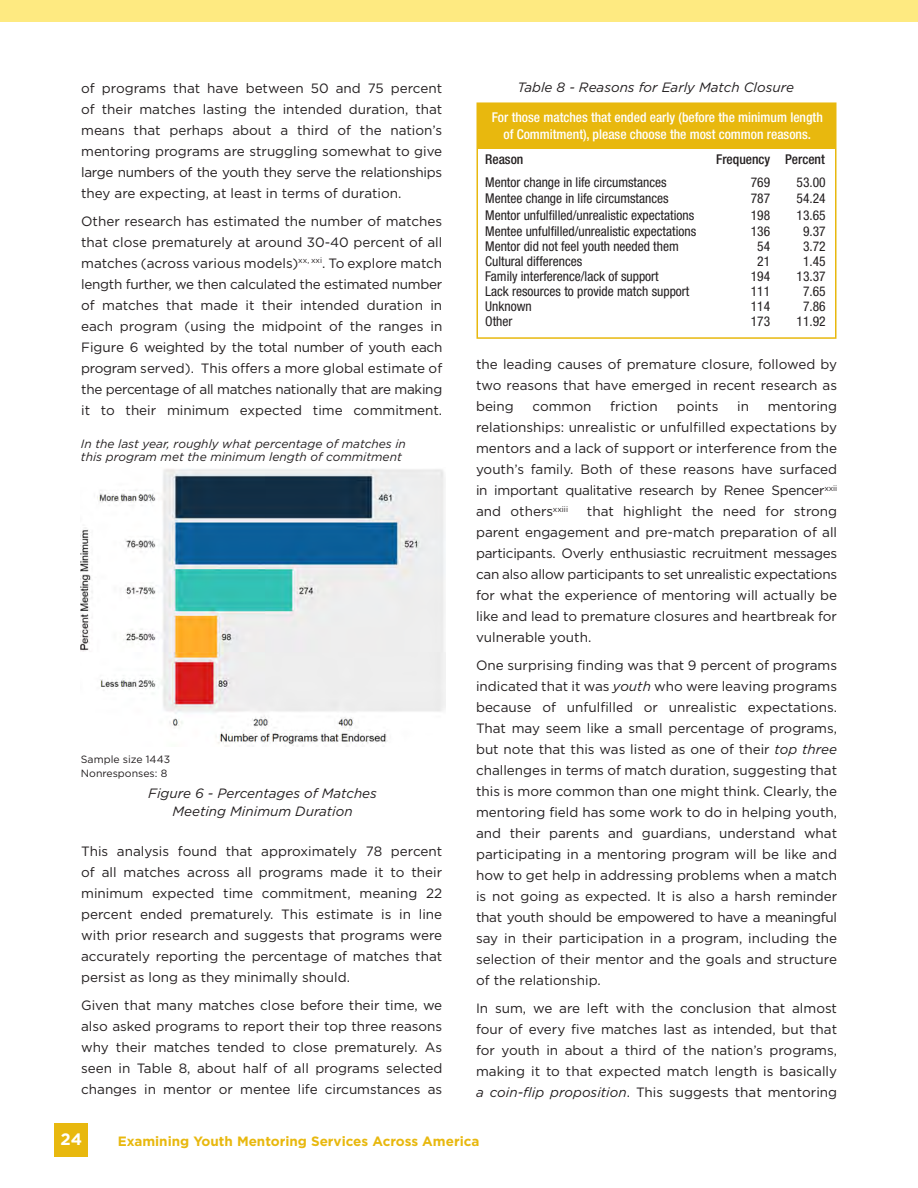
<style>
.page{position:relative;width:918px;height:1188px;background:#fff}
.page>*{position:absolute;margin:0;border:0;box-sizing:border-box;transform-origin:0 0}
.t1{font:700 16.5px "Gotham";color:#fff}
.Body_Copy{font:13.5px/21px "Gotham";color:#231f20;text-align:justify}
.Body_Copy-2{font:condensed 13.5px "Helvetica Neue";color:#231f20}
.Body_Copy-3{font:500 condensed 13.5px/16.5px "Helvetica Neue";color:#fff;text-align:center}
.Body_Copy-4{font:italic 13.5px/18px "Gotham";color:#231f20;text-align:center}
.t2{font:700 13.5px "Gotham";color:#e8b80e}
.Body_Copy-5{font:500 condensed 13.5px "Helvetica Neue";color:#231f20}
.Body_Copy-6{font:italic 12px/13.5px "Gotham";color:#231f20}
.Body_Copy-7{font:10.5px "Gotham";color:#231f20}
.s1{font-style:italic}
</style>
<div class="page">
<div style="left:54px;top:1124px;width:34px;height:33px;background:#e8b80e"></div>
<div style="left:0;top:0;width:918px;height:22px;background:#feea81"></div>
<div style="left:477px;top:103px;width:359px;height:46px;background:#e8b80e"></div>
<div style="left:477px;top:102px;width:360px;height:237px;border:2px solid #e8b80e"></div>
<img style="left:81px;top:469px;width:364px;height:277px">
<p class="Body_Copy" style="left:81px;top:78px;width:363px">of programs that have between 50 and 75 percent of their matches lasting the intended duration, that means that perhaps about a third of the nation’s mentoring programs are struggling somewhat to give large numbers of the youth they serve the relationships they are expecting, at least in terms of duration.</p>
<p class="Body_Copy" style="left:81px;top:210px;width:363px">Other research has estimated the number of matches that close prematurely at around 30-40 percent of all matches (across various models)<sup>xx,</sup> <sup>xxi</sup>. To explore match length further, we then calculated the estimated number of matches that made it their intended duration in each program (using the midpoint of the ranges in Figure 6 weighted by the total number of youth each program served). This offers a more global estimate of the percentage of all matches nationally that are making it to their minimum expected time commitment.</p>
<p class="Body_Copy-6" style="left:81px;top:436px;width:327px">In the last year, roughly what percentage of matches in this program met the minimum length of commitment</p>
<p class="Body_Copy-7" style="left:81px;top:753px;width:91px">Sample size 1443</p>
<p class="Body_Copy-7" style="left:81px;top:766px;width:88px">Nonresponses: 8</p>
<p class="Body_Copy-4" style="left:148px;top:784px;width:230px">Figure 6 - Percentages of Matches<br>Meeting Minimum Duration</p>
<p class="Body_Copy" style="left:81px;top:840px;width:363px">This analysis found that approximately 78 percent of all matches across all programs made it to their minimum expected time commitment, meaning 22 percent ended prematurely. This estimate is in line with prior research and suggests that programs were accurately reporting the percentage of matches that persist as long as they minimally should.</p>
<p class="Body_Copy" style="left:81px;top:994px;width:363px">Given that many matches close before their time, we also asked programs to report their top three reasons why their matches tended to close prematurely. As seen in Table 8, about half of all programs selected changes in mentor or mentee life circumstances as</p>
<p class="Body_Copy-4" style="left:517px;top:78px;width:278px">Table 8 - Reasons for Early Match Closure</p>
<p class="Body_Copy-3" style="left:492px;top:109px;width:333px">For those matches that ended early (before the minimum length of Commitment), please choose the most common reasons.</p>
<p class="Body_Copy-5" style="left:485px;top:151px;width:40px">Reason</p>
<p class="Body_Copy-5" style="left:716px;top:151px;width:110px">Frequency Percent</p>
<p class="Body_Copy-2" style="left:485px;top:174px;width:183px">Mentor change in life circumstances</p>
<p class="Body_Copy-2" style="left:751px;top:174px;width:21px">769</p>
<p class="Body_Copy-2" style="left:797px;top:174px;width:31px">53.00</p>
<p class="Body_Copy-2" style="left:485px;top:191px;width:185px">Mentee change in life circumstances</p>
<p class="Body_Copy-2" style="left:751px;top:191px;width:21px">787</p>
<p class="Body_Copy-2" style="left:797px;top:191px;width:31px">54.24</p>
<p class="Body_Copy-2" style="left:485px;top:207px;width:211px">Mentor unfulfilled/unrealistic expectations</p>
<p class="Body_Copy-2" style="left:751px;top:207px;width:21px">198</p>
<p class="Body_Copy-2" style="left:797px;top:207px;width:31px">13.65</p>
<p class="Body_Copy-2" style="left:485px;top:224px;width:213px">Mentee unfulfilled/unrealistic expectations</p>
<p class="Body_Copy-2" style="left:751px;top:224px;width:21px">136</p>
<p class="Body_Copy-2" style="left:803px;top:224px;width:24px">9.37</p>
<p class="Body_Copy-2" style="left:485px;top:239px;width:195px">Mentor did not feel youth needed them</p>
<p class="Body_Copy-2" style="left:757px;top:239px;width:14px">54</p>
<p class="Body_Copy-2" style="left:803px;top:239px;width:24px">3.72</p>
<p class="Body_Copy-2" style="left:485px;top:254px;width:99px">Cultural differences</p>
<p class="Body_Copy-2" style="left:757px;top:254px;width:14px">21</p>
<p class="Body_Copy-2" style="left:803px;top:254px;width:24px">1.45</p>
<p class="Body_Copy-2" style="left:485px;top:269px;width:175px">Family interference/lack of support</p>
<p class="Body_Copy-2" style="left:751px;top:269px;width:21px">194</p>
<p class="Body_Copy-2" style="left:797px;top:269px;width:31px">13.37</p>
<p class="Body_Copy-2" style="left:485px;top:284px;width:206px">Lack resources to provide match support</p>
<p class="Body_Copy-2" style="left:751px;top:284px;width:21px">111</p>
<p class="Body_Copy-2" style="left:803px;top:284px;width:24px">7.65</p>
<p class="Body_Copy-2" style="left:485px;top:299px;width:48px">Unknown</p>
<p class="Body_Copy-2" style="left:751px;top:299px;width:21px">114</p>
<p class="Body_Copy-2" style="left:803px;top:299px;width:24px">7.86</p>
<p class="Body_Copy-2" style="left:485px;top:314px;width:29px">Other</p>
<p class="Body_Copy-2" style="left:751px;top:314px;width:21px">173</p>
<p class="Body_Copy-2" style="left:797px;top:314px;width:31px">11.92</p>
<p class="Body_Copy" style="left:476px;top:354px;width:363px">the leading causes of premature closure, followed by two reasons that have emerged in recent research as being</p>
<p class="Body_Copy" style="left:533px;top:396px;width:60px">common</p>
<p class="Body_Copy" style="left:610px;top:396px;width:49px">friction</p>
<p class="Body_Copy" style="left:677px;top:396px;width:43px">points</p>
<p class="Body_Copy" style="left:737px;top:396px;width:13px">in</p>
<p class="Body_Copy" style="left:476px;top:396px;width:363px;text-indent:292px">mentoring relationships: unrealistic or unfulfilled expectations by mentors and a lack of support or interference from the youth’s family. Both of these reasons have surfaced in important qualitative research by Renee Spencer<sup>xxii </sup>and others<sup>xxiii</sup></p>
<p class="Body_Copy" style="left:476px;top:501px;width:363px;text-indent:111px">that highlight the need for strong parent engagement and pre-match preparation of all participants. Overly enthusiastic recruitment messages can also allow participants to set unrealistic expectations for what the experience of mentoring will actually be like and lead to premature closures and heartbreak for vulnerable youth.</p>
<p class="Body_Copy" style="left:476px;top:654px;width:363px">One surprising finding was that 9 percent of programs indicated that it was <span class="s1">youth</span> who were leaving programs because of unfulfilled or unrealistic expectations.<br>That may seem like a small percentage of programs, but note that this was listed as one of their <span class="s1">top three </span>challenges in terms of match duration, suggesting that this is more common than one might think. Clearly, the mentoring field has some work to do in helping youth, and their parents and guardians, understand what participating in a mentoring program will be like and how to get help in addressing problems when a match is not going as expected. It is also a harsh reminder that youth should be empowered to have a meaningful say in their participation in a program, including the selection of their mentor and the goals and structure of the relationship.</p>
<p class="Body_Copy" style="left:476px;top:997px;width:363px">In sum, we are left with the conclusion that almost four of every five matches last as intended, but that for youth in about a third of the nation’s programs, making it to that expected match length is basically <span class="s1">a coin-flip proposition</span>. This suggests that mentoring</p>
<p class="t1" style="left:61px;top:1129px;width:23px">24</p>
<p class="t2" style="left:118px;top:1132px;width:363px">Examining Youth Mentoring Services Across America</p>
</div>
